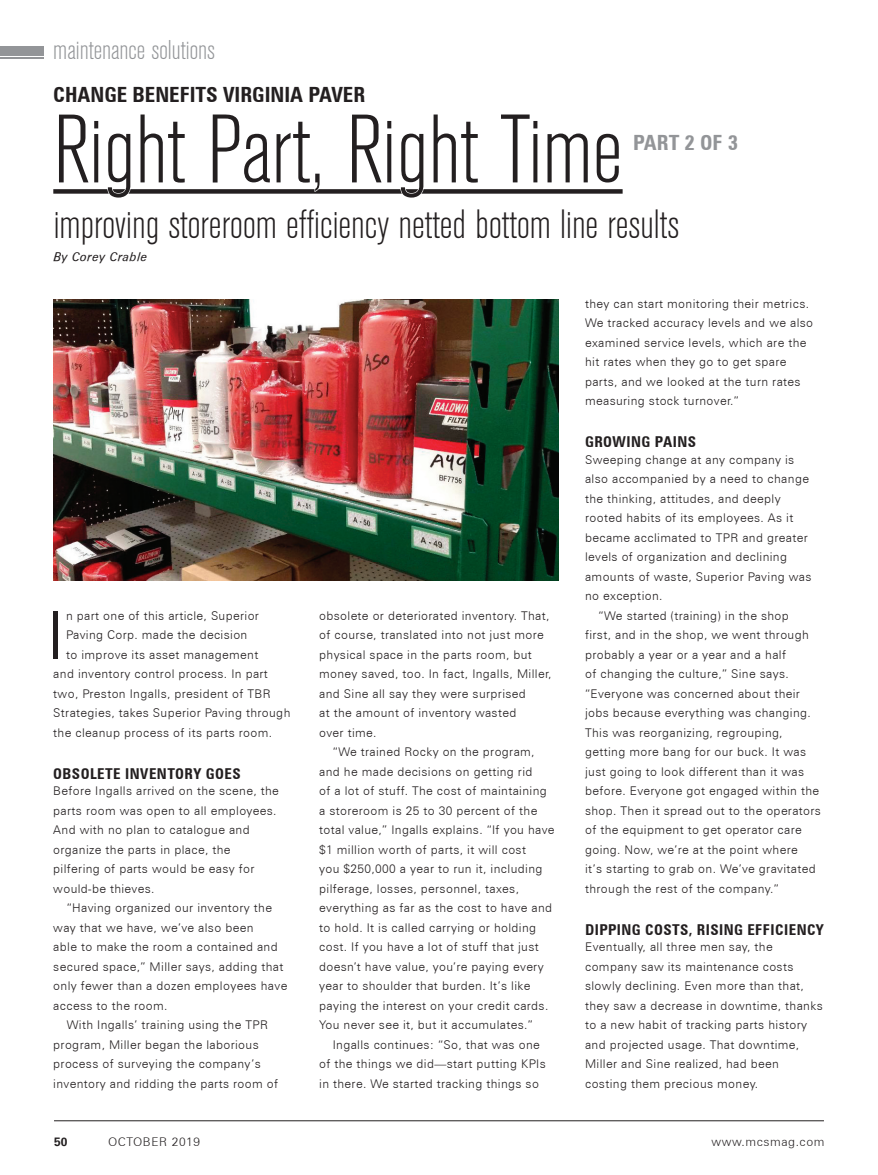
<style>
.page{position:relative;width:878px;height:1175px;background:#fff}
.page>*{position:absolute;margin:0;border:0;box-sizing:border-box;transform-origin:0 0}
.t1{font:300 condensed 96px "Akzidenz Grotesk BE";color:#231f20}
.t2{font:300 66.15px "Zurich BT";color:#231f20}
.t3{font:300 condensed 40.5px "Akzidenz Grotesk BE";color:#231f20}
.t4{font:300 condensed 27px "Akzidenz Grotesk BE";color:#939598}
.t5{font:21px "Zurich Bold Condensed BT";color:#231f20}
.t6{font:21px "Zurich Bold Condensed BT";color:#939598}
.t7{font:15px "Zurich Bold Condensed BT";letter-spacing:.03em;color:#231f20}
.t8{font:300 12px/19.5px "Zurich BT";letter-spacing:.03em;color:#231f20}
.t9{font:12px "Zurich Light BT";letter-spacing:.05em;color:#231f20}
.t10{font:12px "Zurich Italic BT";letter-spacing:.03em;color:#231f20}
.t11{font:12px "Zurich Bold BT";color:#231f20}
</style>
<div class="page">
<hr style="left:54px;top:1120px;width:770px;height:1px;background:#231f20">
<div style="left:0;top:46px;width:44px;height:9px;background:#939598"></div>
<hr style="left:0;top:58px;width:44px;height:1px;background:#939598">
<div style="left:53px;top:189px;width:569px;height:5px;background:#231f20"></div>
<svg style="left:107px;top:189px;width:24px;height:5px"></svg>
<svg style="left:211px;top:189px;width:110px;height:3px"></svg>
<svg style="left:399px;top:189px;width:25px;height:5px"></svg>
<img style="left:53px;top:299px;width:505px;height:281px">
<h3 class="t4" style="left:53px;top:35px;width:163px">maintenance solutions</h3>
<h3 class="t5" style="left:53px;top:82px;width:313px">CHANGE BENEFITS VIRGINIA PAVER</h3>
<h1 class="t1" style="left:53px;top:98px;width:571px">Right Part, Right Time</h1>
<h3 class="t3" style="left:54px;top:202px;width:627px">improving storeroom efficiency netted bottom line results</h3>
<h3 class="t6" style="left:633px;top:130px;width:106px">PART 2 OF 3</h3>
<p class="t10" style="left:54px;top:249px;width:95px">By Corey Crable</p>
<h2 class="t2" style="left:47px;top:595px;width:19px">I</h2>
<p class="t8" style="left:66px;top:605px;width:194px">n part one of this article, Superior</p>
<p class="t8" style="left:66px;top:625px;width:183px">Paving Corp. made the decision</p>
<p class="t8" style="left:66px;top:644px;width:194px">to improve its asset management</p>
<p class="t8" style="left:53px;top:664px;width:216px">and inventory control process. In part</p>
<p class="t8" style="left:53px;top:683px;width:219px">two, Preston Ingalls, president of TBR</p>
<p class="t8" style="left:53px;top:703px;width:239px">Strategies, takes Superior Paving through</p>
<p class="t8" style="left:53px;top:722px;width:220px">the cleanup process of its parts room.</p>
<p class="t7" style="left:53px;top:764px;width:189px">OBSOLETE INVENTORY GOES</p>
<p class="t8" style="left:53px;top:781px;width:227px">Before Ingalls arrived on the scene, the parts room was open to all employees.<br>And with no plan to catalogue and organize the parts in place, the pilfering of parts would be easy for would-be thieves.</p>
<p class="t8" style="left:67px;top:898px;width:207px">“Having organized our inventory the</p>
<p class="t8" style="left:53px;top:917px;width:202px">way that we have, we’ve also been</p>
<p class="t8" style="left:53px;top:937px;width:226px">able to make the room a contained and</p>
<p class="t8" style="left:53px;top:956px;width:232px">secured space,” Miller says, adding that</p>
<p class="t8" style="left:53px;top:976px;width:235px">only fewer than a dozen employees have</p>
<p class="t8" style="left:53px;top:995px;width:116px">access to the room.</p>
<p class="t8" style="left:67px;top:1015px;width:203px">With Ingalls’ training using the TPR</p>
<p class="t8" style="left:53px;top:1034px;width:207px">program, Miller began the laborious</p>
<p class="t8" style="left:53px;top:1054px;width:209px">process of surveying the company’s</p>
<p class="t8" style="left:53px;top:1073px;width:226px">inventory and ridding the parts room of</p>
<p class="t8" style="left:319px;top:605px;width:234px">obsolete or deteriorated inventory. That, of course, translated into not just more physical space in the parts room, but money saved, too. In fact, Ingalls, Miller, and Sine all say they were surprised<br>at the amount of inventory wasted<br>over time.</p>
<p class="t8" style="left:319px;top:742px;width:237px;text-indent:14px">“We trained Rocky on the program, and he made decisions on getting rid<br>of a lot of stuff. The cost of maintaining a storeroom is 25 to 30 percent of the total value,” Ingalls explains. “If you have $1 million worth of parts, it will cost<br>you $250,000 a year to run it, including pilferage, losses, personnel, taxes, everything as far as the cost to have and to hold. It is called carrying or holding cost. If you have a lot of stuff that just doesn’t have value, you’re paying every year to shoulder that burden. It’s like paying the interest on your credit cards.<br>You never see it, but it accumulates.”</p>
<p class="t8" style="left:319px;top:1034px;width:228px;text-indent:14px">Ingalls continues: “So, that was one of the things we did—start putting KPIs in there. We started tracking things so</p>
<p class="t8" style="left:585px;top:293px;width:229px">they can start monitoring their metrics.<br>We tracked accuracy levels and we also examined service levels, which are the hit rates when they go to get spare parts, and we looked at the turn rates measuring stock turnover.”</p>
<p class="t7" style="left:585px;top:433px;width:112px">GROWING PAINS</p>
<p class="t8" style="left:585px;top:449px;width:211px">Sweeping change at any company is</p>
<p class="t8" style="left:585px;top:469px;width:225px">also accompanied by a need to change</p>
<p class="t8" style="left:585px;top:488px;width:197px">the thinking, attitudes, and deeply</p>
<p class="t8" style="left:585px;top:508px;width:210px">rooted habits of its employees. As it</p>
<p class="t8" style="left:585px;top:527px;width:224px">became acclimated to TPR and greater</p>
<p class="t8" style="left:585px;top:547px;width:203px">levels of organization and declining</p>
<p class="t8" style="left:585px;top:566px;width:228px">amounts of waste, Superior Paving was</p>
<p class="t8" style="left:585px;top:586px;width:79px">no exception.</p>
<p class="t8" style="left:598px;top:605px;width:192px">“We started (training) in the shop</p>
<p class="t8" style="left:585px;top:625px;width:225px">first, and in the shop, we went through</p>
<p class="t8" style="left:585px;top:644px;width:202px">probably a year or a year and a half</p>
<p class="t8" style="left:585px;top:664px;width:205px">of changing the culture,” Sine says.</p>
<p class="t8" style="left:585px;top:683px;width:216px">“Everyone was concerned about their</p>
<p class="t8" style="left:585px;top:703px;width:227px">jobs because everything was changing.</p>
<p class="t8" style="left:585px;top:722px;width:199px">This was reorganizing, regrouping,</p>
<p class="t8" style="left:585px;top:742px;width:222px">getting more bang for our buck. It was</p>
<p class="t8" style="left:585px;top:761px;width:221px">just going to look different than it was</p>
<p class="t8" style="left:585px;top:781px;width:235px">before. Everyone got engaged within the</p>
<p class="t8" style="left:585px;top:800px;width:237px">shop. Then it spread out to the operators</p>
<p class="t8" style="left:585px;top:820px;width:218px">of the equipment to get operator care</p>
<p class="t8" style="left:585px;top:839px;width:214px">going. Now, we’re at the point where</p>
<p class="t8" style="left:585px;top:859px;width:232px">it’s starting to grab on. We’ve gravitated</p>
<p class="t8" style="left:585px;top:878px;width:195px">through the rest of the company.”</p>
<p class="t7" style="left:585px;top:920px;width:240px">DIPPING COSTS, RISING EFFICIENCY</p>
<p class="t8" style="left:585px;top:937px;width:239px">Eventually, all three men say, the company saw its maintenance costs slowly declining. Even more than that, they saw a decrease in downtime, thanks to a new habit of tracking parts history and projected usage. That downtime, Miller and Sine realized, had been costing them precious money.</p>
<p class="t11" style="left:54px;top:1134px;width:15px">50</p>
<p class="t9" style="left:108px;top:1134px;width:94px">OCTOBER 2019</p>
<p class="t9" style="left:711px;top:1134px;width:115px">www.mcsmag.com</p>
</div>
